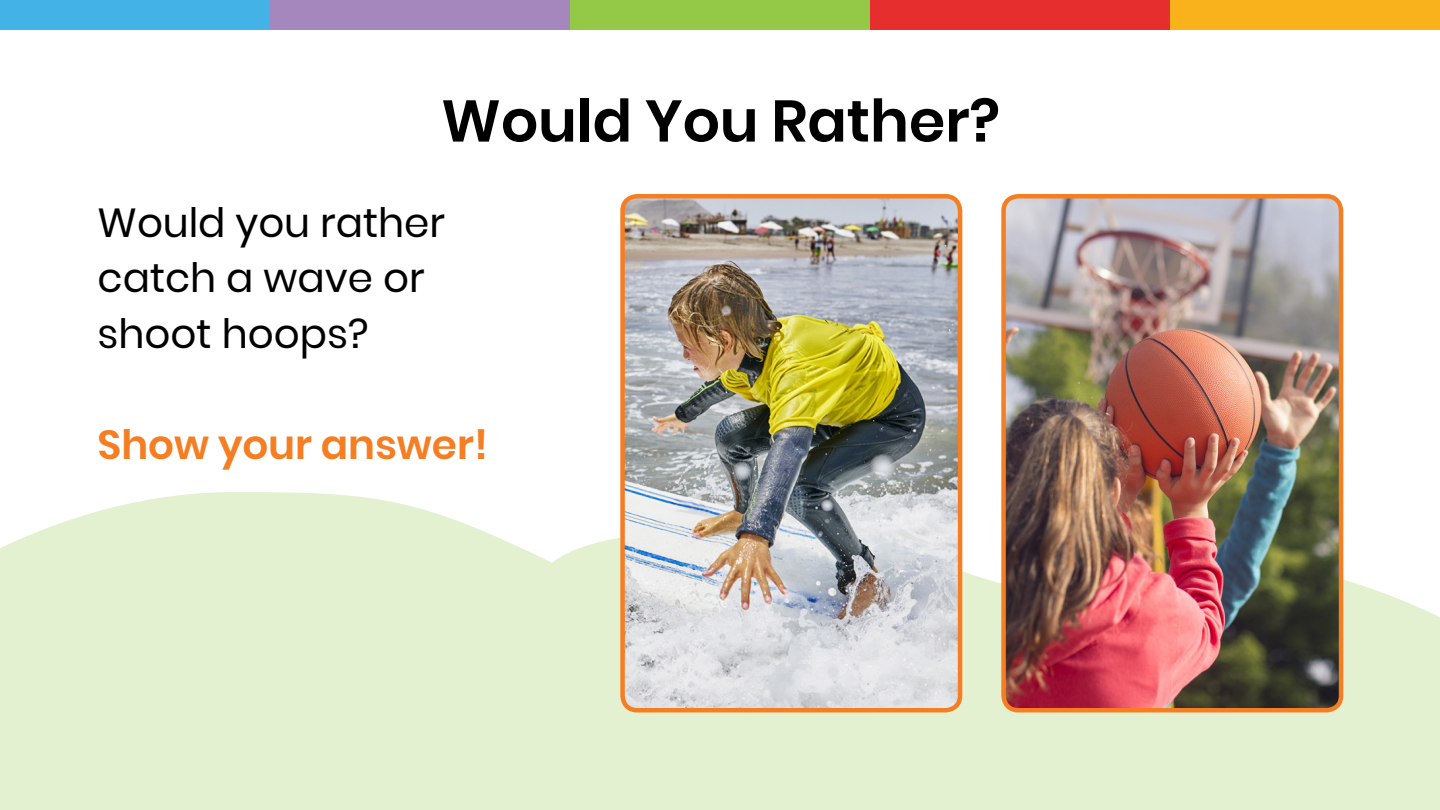
<style>
.page{position:relative;width:1440px;height:810px;background:#fff}
.page>*{position:absolute;margin:0;border:0;box-sizing:border-box;transform-origin:0 0}
.H1_Center{font:600 58.5px "Poppins";color:#000}
.body_Center_54pt{font:40.5px/55.5px "Poppins";color:#000}
.body_Center_54pt-2{font:600 40.5px "Poppins";color:#f57e23}
</style>
<div class="page">
<svg style="left:0;top:492px;width:1440px;height:318px;background:#e6f2d4"></svg>
<img style="left:1004px;top:199px;width:337px;height:511px">
<div style="left:1001px;top:194px;width:342px;height:518px;border:4px solid #f57e23;border-radius:15px"></div>
<img style="left:623px;top:199px;width:337px;height:511px">
<div style="left:620px;top:194px;width:342px;height:518px;border:4px solid #f57e23;border-radius:15px"></div>
<div style="left:0;top:0;width:270px;height:30px;background:#43b3e7"></div>
<div style="left:270px;top:0;width:300px;height:30px;background:#a587be"></div>
<div style="left:570px;top:0;width:300px;height:30px;background:#94c947"></div>
<div style="left:870px;top:0;width:300px;height:30px;background:#e72e2e"></div>
<div style="left:1170px;top:0;width:270px;height:30px;background:#f9b21b"></div>
<p class="H1_Center" style="left:441px;top:87px;width:560px">Would You Rather?</p>
<p class="body_Center_54pt" style="left:98px;top:195px;width:349px">Would you rather catch a wave or shoot hoops?</p>
<p class="body_Center_54pt-2" style="left:98px;top:421px;width:392px">Show your answer!</p>
</div>
